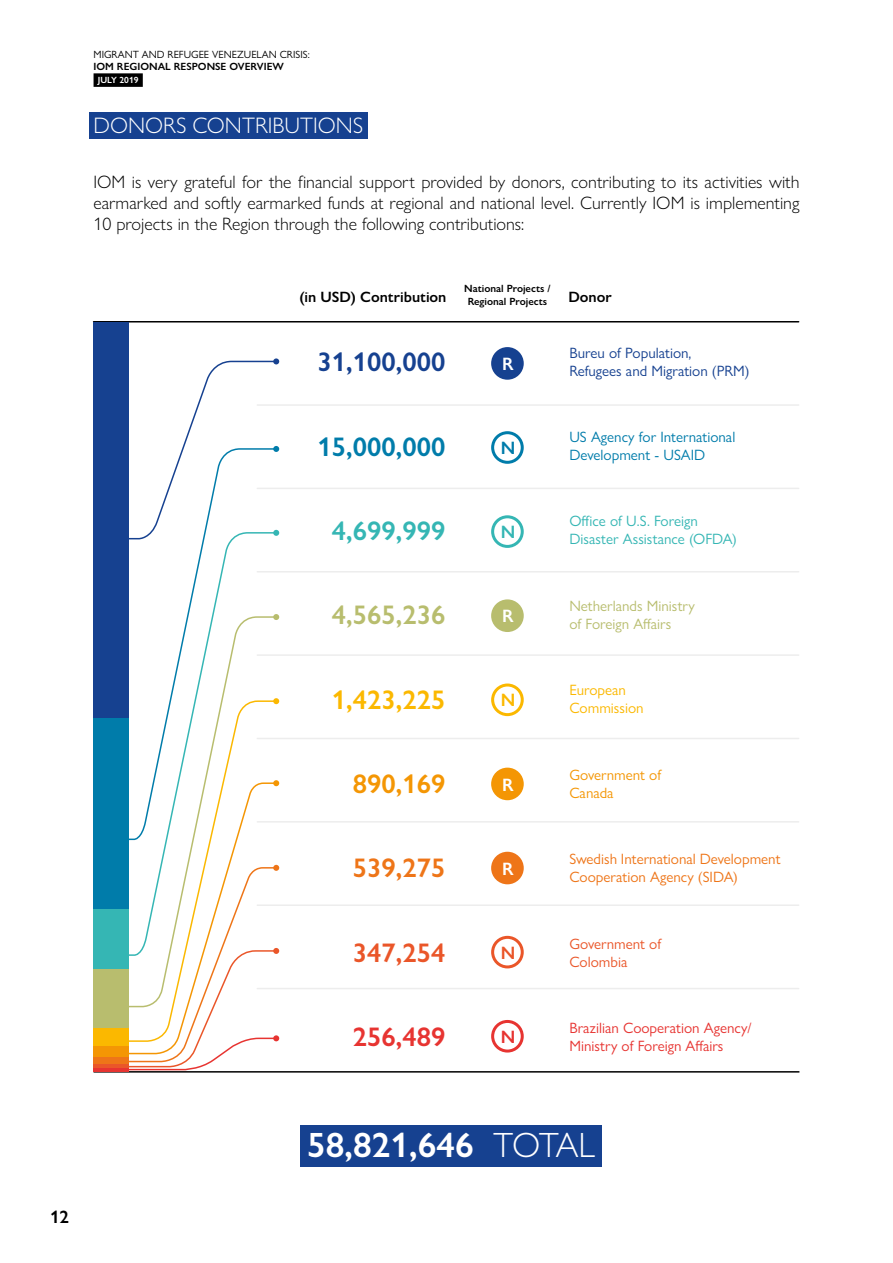
<style>
.page{position:relative;width:893px;height:1263px;background:#fff}
.page>*{position:absolute;margin:0;border:0;box-sizing:border-box;transform-origin:0 0}
.t1{font:600 35.25px "Gill Sans Nova";color:#fff}
.t2{font:600 27px "Gill Sans Nova";color:#164190}
.t3{font:600 27px "Gill Sans Nova";color:#007caa}
.t4{font:600 27px "Gill Sans Nova";color:#35b6b4}
.t5{font:600 27px "Gill Sans Nova";color:#b8bd6e}
.t6{font:600 27px "Gill Sans Nova";color:#fbb800}
.t7{font:600 27px "Gill Sans Nova";color:#f49604}
.t8{font:600 27px "Gill Sans Nova";color:#ee7518}
.t9{font:600 27px "Gill Sans Nova";color:#ea5629}
.t10{font:600 27px "Gill Sans Nova";color:#e73431}
.t11{font:300 22.5px "Gill Sans Nova";color:#fff}
.t12{font:300 18px/21px "Gill Sans Nova";color:#000;text-align:justify}
.t13{font:600 18px "Gill Sans Nova";color:#fff}
.t14{font:600 18px "Gill Sans Nova";color:#000}
.t15{font:600 18px "Gill Sans Nova";color:#007caa}
.t16{font:600 18px "Gill Sans Nova";color:#fbb800}
.t17{font:600 18px "Gill Sans Nova";color:#ea5629}
.t18{font:600 18px "Gill Sans Nova";color:#35b6b4}
.t19{font:600 18px "Gill Sans Nova";color:#e73431}
.t20{font:15px/18px "Gill Sans Nova";color:#ee7518}
.t21{font:15px/18px "Gill Sans Nova";color:#e73431}
.t22{font:15px/18px "Gill Sans Nova";color:#164190}
.t23{font:15px/18px "Gill Sans Nova";color:#35b6b4}
.t24{font:15px/18px "Gill Sans Nova";color:#007caa}
.t25{font:15px/18px "Gill Sans Nova";color:#b8bd6e}
.t26{font:600 15px "Gill Sans Nova";color:#000}
.t27{font:15px/18px "Gill Sans Nova";color:#ea5629}
.t28{font:15px/18px "Gill Sans Nova";color:#fbb800}
.t29{font:15px/18px "Gill Sans Nova";color:#f49604}
.t30{font:600 10.5px/12.6px "Gill Sans Nova";color:#000;text-align:center}
.t31{font:10.5px "Gill Sans Nova";color:#000}
.t32{font:600 9px "Gill Sans Nova";color:#fff}
.s1{font-weight:300}
</style>
<div class="page">
<hr style="left:892px;top:0;width:1px;height:1263px;background:#164190">
<div style="left:94px;top:73px;width:49px;height:14px;background:#000"></div>
<div style="left:89px;top:112px;width:278px;height:27px;background:#164190"></div>
<div style="left:300px;top:1124px;width:302px;height:42px;background:#164190"></div>
<hr style="left:257px;top:988px;width:542px;height:1px;background:#ededed">
<hr style="left:257px;top:904px;width:542px;height:2px;background:#ededed">
<hr style="left:257px;top:821px;width:542px;height:1px;background:#ededed">
<hr style="left:257px;top:738px;width:542px;height:1px;background:#ededed">
<hr style="left:257px;top:654px;width:542px;height:2px;background:#ededed">
<hr style="left:257px;top:571px;width:542px;height:1px;background:#ededed">
<hr style="left:257px;top:488px;width:542px;height:1px;background:#ededed">
<hr style="left:257px;top:404px;width:542px;height:2px;background:#ededed">
<hr style="left:94px;top:321px;width:705px;height:1px;background:#000">
<hr style="left:94px;top:1071px;width:705px;height:1px;background:#000">
<svg style="left:187px;top:540px;width:46px;height:75px"></svg>
<svg style="left:129px;top:358px;width:150px;height:182px"></svg>
<svg style="left:169px;top:615px;width:104px;height:85px"></svg>
<svg style="left:273px;top:614px;width:6px;height:6px"></svg>
<svg style="left:153px;top:700px;width:124px;height:80px"></svg>
<svg style="left:273px;top:698px;width:6px;height:6px"></svg>
<svg style="left:129px;top:780px;width:150px;height:291px"></svg>
<div style="left:493px;top:349px;width:29px;height:29px;background:#164190;border-radius:50%"></div>
<div style="left:491px;top:347px;width:33px;height:33px;border:3px solid #164190;border-radius:50%"></div>
<div style="left:493px;top:601px;width:29px;height:29px;background:#b8bd6e;border-radius:50%"></div>
<div style="left:491px;top:599px;width:33px;height:33px;border:3px solid #b8bd6e;border-radius:50%"></div>
<div style="left:493px;top:853px;width:29px;height:30px;background:#ee7518;border-radius:50%"></div>
<div style="left:491px;top:852px;width:33px;height:32px;border:3px solid #ee7518;border-radius:50%"></div>
<div style="left:491px;top:431px;width:33px;height:33px;border:3px solid #007caa;border-radius:50%"></div>
<div style="left:491px;top:683px;width:33px;height:33px;border:3px solid #fbb800;border-radius:50%"></div>
<div style="left:491px;top:936px;width:33px;height:32px;border:3px solid #ea5629;border-radius:50%"></div>
<div style="left:491px;top:515px;width:33px;height:33px;border:3px solid #35b6b4;border-radius:50%"></div>
<div style="left:493px;top:769px;width:29px;height:30px;background:#f49604;border-radius:50%"></div>
<div style="left:491px;top:768px;width:33px;height:32px;border:3px solid #f49604;border-radius:50%"></div>
<div style="left:491px;top:1020px;width:33px;height:32px;border:3px solid #e73431;border-radius:50%"></div>
<hr style="left:94px;top:1068px;width:35px;height:3px;background:#e73431">
<div style="left:94px;top:1063px;width:35px;height:5px;background:#ea5629"></div>
<div style="left:94px;top:1057px;width:35px;height:6px;background:#ee7518"></div>
<div style="left:94px;top:1045px;width:35px;height:12px;background:#f49604"></div>
<div style="left:94px;top:1027px;width:35px;height:18px;background:#fbb800"></div>
<div style="left:94px;top:969px;width:35px;height:58px;background:#b8bd6e"></div>
<div style="left:94px;top:909px;width:35px;height:60px;background:#35b6b4"></div>
<div style="left:94px;top:718px;width:35px;height:191px;background:#007caa"></div>
<div style="left:94px;top:322px;width:35px;height:396px;background:#164190"></div>
<p class="t31" style="left:94px;top:48px;width:218px">MIGRANT AND REFUGEE VENEZUELAN CRISIS:</p>
<p class="t30" style="left:94px;top:60px;width:192px">IOM REGIONAL RESPONSE OVERVIEW</p>
<p class="t32" style="left:98px;top:74px;width:42px">JULY 2019</p>
<p class="t11" style="left:93px;top:111px;width:271px">DONORS CONTRIBUTIONS</p>
<p class="t12" style="left:93px;top:171px;width:708px">IOM is very grateful for the financial support provided by donors, contributing to its activities with earmarked and softly earmarked funds at regional and national level. Currently IOM is implementing 10 projects in the Region through the following contributions:</p>
<p class="t30" style="left:464px;top:282px;width:88px">National Projects /<br>Regional Projects</p>
<p class="t26" style="left:300px;top:287px;width:148px">(in USD) Contribution</p>
<p class="t26" style="left:568px;top:287px;width:45px">Donor</p>
<h2 class="t2" style="left:318px;top:345px;width:129px">31,100,000</h2>
<p class="t13" style="left:502px;top:353px;width:13px">R</p>
<p class="t22" style="left:569px;top:343px;width:182px">Bureu of Population,<br>Refugees and Migration (PRM)</p>
<h2 class="t3" style="left:318px;top:430px;width:129px">15,000,000</h2>
<p class="t15" style="left:501px;top:437px;width:16px">N</p>
<p class="t24" style="left:569px;top:428px;width:167px">US Agency for International<br>Development - USAID</p>
<h2 class="t4" style="left:332px;top:514px;width:115px">4,699,999</h2>
<p class="t18" style="left:501px;top:521px;width:16px">N</p>
<p class="t23" style="left:569px;top:512px;width:169px">Office of U.S. Foreign<br>Disaster Assistance (OFDA)</p>
<h2 class="t5" style="left:332px;top:598px;width:115px">4,565,236</h2>
<p class="t13" style="left:502px;top:605px;width:13px">R</p>
<p class="t25" style="left:569px;top:597px;width:127px">Netherlands Ministry of Foreign Affairs</p>
<h2 class="t6" style="left:332px;top:683px;width:115px">1,423,225</h2>
<p class="t16" style="left:501px;top:689px;width:16px">N</p>
<p class="t28" style="left:569px;top:681px;width:76px">European<br>Commission</p>
<h2 class="t7" style="left:353px;top:767px;width:94px">890,169</h2>
<p class="t13" style="left:502px;top:773px;width:13px">R</p>
<p class="t29" style="left:569px;top:766px;width:93px">Government of<br>Canada</p>
<h2 class="t8" style="left:353px;top:851px;width:94px">539,275</h2>
<p class="t13" style="left:502px;top:857px;width:13px">R</p>
<p class="t20" style="left:569px;top:850px;width:213px">Swedish International Development<br>Cooperation Agency (SIDA)</p>
<h2 class="t9" style="left:353px;top:936px;width:94px">347,254</h2>
<p class="t17" style="left:501px;top:941px;width:16px">N</p>
<p class="t27" style="left:569px;top:934px;width:93px">Government of<br>Colombia</p>
<h2 class="t10" style="left:353px;top:1020px;width:94px">256,489</h2>
<p class="t19" style="left:501px;top:1025px;width:16px">N</p>
<p class="t21" style="left:569px;top:1019px;width:184px">Brazilian Cooperation Agency/<br>Ministry of Foreign Affairs</p>
<p class="t14" style="left:50px;top:1205px;width:21px">12</p>
<h1 class="t1" style="left:307px;top:1123px;width:290px">58,821,646 <span class="s1">TOTAL</span></h1>
</div>
